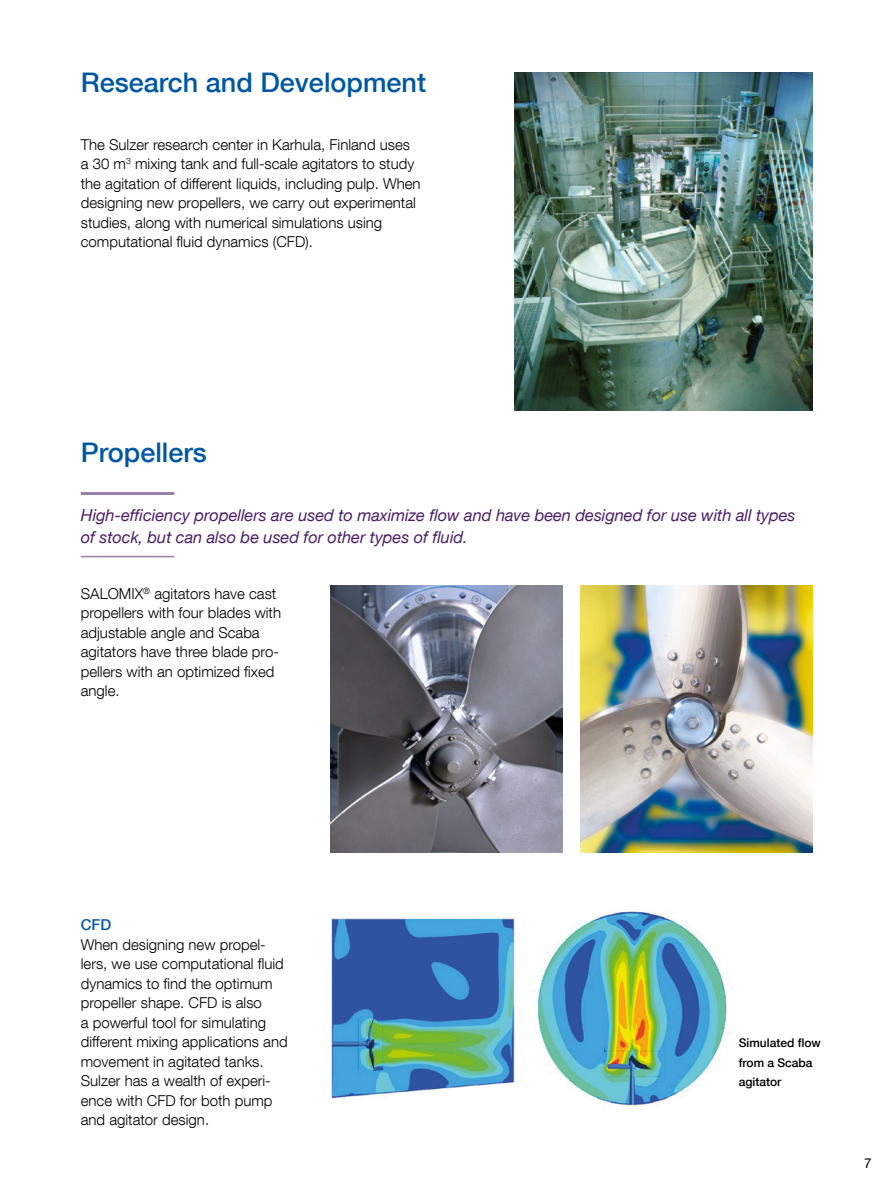
<style>
.page{position:relative;width:893px;height:1191px;background:#fff}
.page>*{position:absolute;margin:0;border:0;box-sizing:border-box;transform-origin:0 0}
.Pääotsikko_18pt_sini{font:500 27px "Helvetica Neue LT Com";color:#0058a2}
.Lead_text{font:italic 16.5px/22.5px "Helvetica Neue LT Com";letter-spacing:-.005em;color:#4d1e65}
.Leipis{font:300 15px/19.5px "Helvetica Neue LT Com";color:#000}
.Väliotsikko{font:500 15px "Helvetica Neue LT Com";color:#0058a2}
.t1{font:13.5px "Helvetica Neue LT Com";color:#000}
.Kuvateksti{font:500 12px/19.5px "Helvetica Neue LT Com";color:#000}
</style>
<div class="page">
<img style="left:514px;top:72px;width:298px;height:338px">
<img style="left:331px;top:918px;width:184px;height:181px">
<img style="left:537px;top:911px;width:190px;height:196px">
<img style="left:331px;top:586px;width:231px;height:266px">
<img style="left:580px;top:585px;width:232px;height:267px">
<hr style="left:81px;top:492px;width:93px;height:3px;background:#997fa9">
<hr style="left:81px;top:556px;width:93px;height:1px;background:#997fa9">
<p class="Pääotsikko_18pt_sini" style="left:81px;top:66px;width:347px">Research and Development</p>
<p class="Leipis" style="left:81px;top:134px;width:341px">The Sulzer research center in Karhula, Finland uses a 30 m<sup>3</sup> mixing tank and full-scale agitators to study the agitation of different liquids, including pulp. When designing new propellers, we carry out experimental studies, along with numerical simulations using computational fluid dynamics (CFD).</p>
<p class="Pääotsikko_18pt_sini" style="left:81px;top:436px;width:128px">Propellers</p>
<p class="Lead_text" style="left:81px;top:503px;width:716px">High-efficiency propellers are used to maximize flow and have been designed for use with all types of stock, but can also be used for other types of fluid.</p>
<p class="Leipis" style="left:81px;top:583px;width:202px">SALOMIX<sup>®</sup> agitators have cast propellers with four blades with adjustable angle and Scaba agitators have three blade pro&shy;pellers with an optimized fixed angle.</p>
<p class="Väliotsikko" style="left:81px;top:916px;width:32px">CFD</p>
<p class="Leipis" style="left:81px;top:934px;width:208px">When designing new propel&shy;lers, we use computational fluid dynamics to find the optimum propeller shape. CFD is also<br>a powerful tool for simulating different mixing applications and movement in agitated tanks.<br>Sulzer has a wealth of experi&shy;ence with CFD for both pump and agitator design.</p>
<p class="Kuvateksti" style="left:739px;top:1033px;width:84px">Simulated flow from a Scaba agitator</p>
<p class="t1" style="left:864px;top:1155px;width:9px">7</p>
</div>
